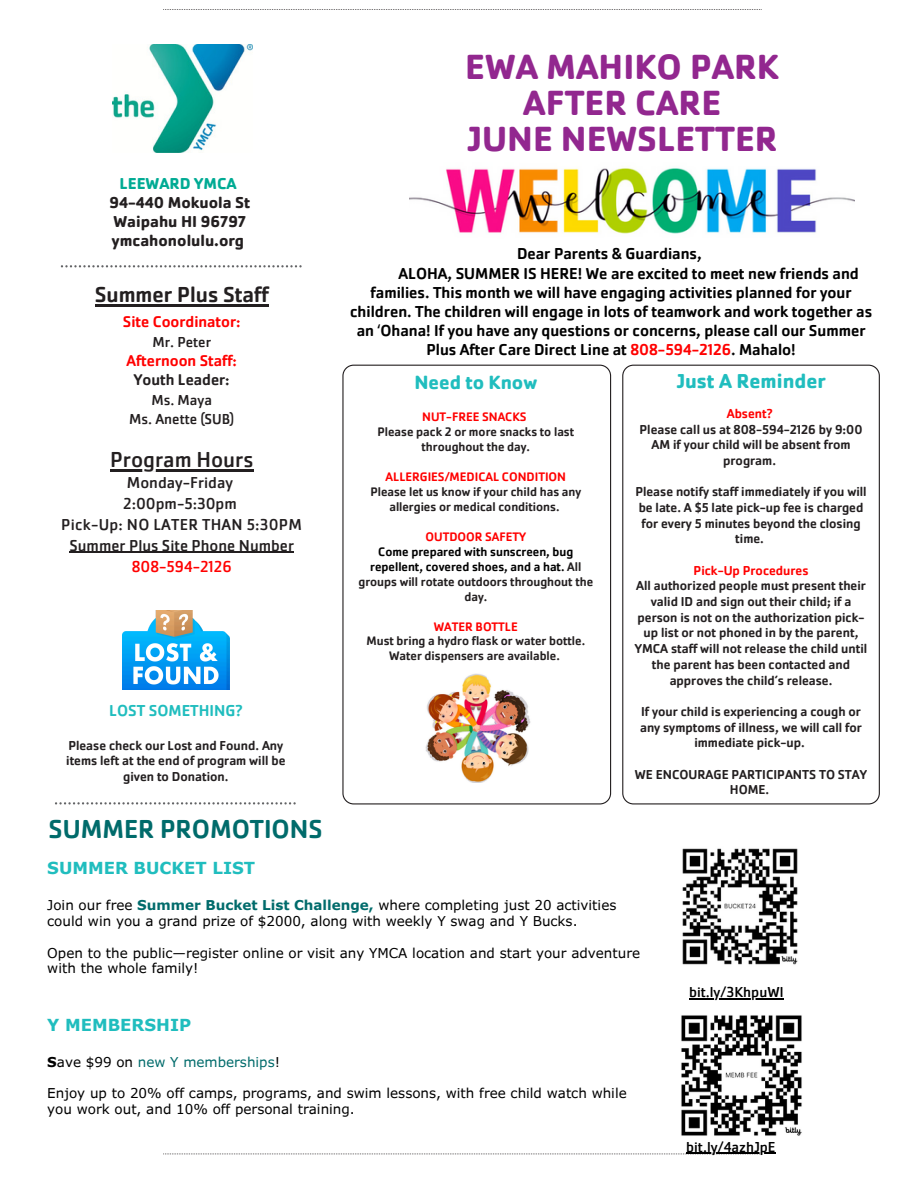
<style>
.page{position:relative;width:918px;height:1188px;background:#fff}
.page>*{position:absolute;margin:0;border:0;box-sizing:border-box;transform-origin:0 0}
.t1{font:700 36.3px/36px "Cachet Pro";color:#92278f;text-align:center}
.t2{font:500 27px "Cachet Pro";color:#006b6b}
.t3{font:500 22.5px "Cachet Pro";color:#231f20}
.t4{font:22.5px "Cachet Pro";color:#231f20}
.t5{font:700 20.85px "Cachet Pro";color:#20bdbe}
.t6{font:700 19.95px "Cachet Pro";color:#20bdbe}
.t7{font:700 16.5px "Verdana Pro";color:#20bdbe}
.t8{font:500 16.35px "Cachet Pro";color:#000}
.t9{font:16.35px/20.9px "Cachet Pro";color:#231f20;text-align:center}
.t10{font:700 16.35px/19px "Cachet Pro";color:#231f20;text-align:center}
.t11{font:500 16.35px "Cachet Pro";color:#20bdbe}
.t12{font:16.35px "Cachet Pro";color:#f00}
.t13{font:500 16.2px/19.8px "Cachet Pro";color:#f00;text-align:center}
.t14{font:15px/18.8px "Cachet Pro";color:#231f20;text-align:center}
.t15{font:15px "Cachet Pro";color:#000}
.t16{font:500 13.5px/15.8px "Cachet Pro";color:#231f20;text-align:center}
.t17{font:13.5px/15.8px "Verdana Pro";color:#000}
.t18{font:13.5px "Verdana Pro";color:#006b6b}
.t19{font:500 13.5px "Cachet Pro";color:#f00}
.t20{font:500 12.75px/15px "Cachet Pro";color:#231f20;text-align:center}
.t21{font:500 12.75px/15px "Cachet Pro";color:#000;text-align:center}
.t22{font:500 12.75px "Cachet Pro";color:#f00}
.s1{color:#00ab94}
.s2{color:#231f20}
.s3{font-family:"Noto Sans";font-weight:400}
.s4{color:#f00}
.s5{font-weight:700;color:#006b6b}
.s6{font-weight:700;color:#000}
.s7{color:#000}
</style>
<div class="page">
<img style="left:112px;top:45px;width:141px;height:108px">
<svg style="left:163px;top:9px;width:599px;height:1px"></svg>
<svg style="left:163px;top:1154px;width:599px;height:1px"></svg>
<svg style="left:55px;top:802px;width:241px;height:3px"></svg>
<svg style="left:61px;top:265px;width:241px;height:2px"></svg>
<svg style="left:622px;top:365px;width:258px;height:439px"></svg>
<img style="left:122px;top:610px;width:107px;height:79px">
<svg style="left:342px;top:365px;width:269px;height:439px"></svg>
<img style="left:409px;top:168px;width:446px;height:66px">
<img style="left:415px;top:670px;width:122px;height:112px">
<hr style="left:95px;top:304px;width:174px;height:2px;background:#231f20">
<hr style="left:110px;top:469px;width:144px;height:2px;background:#231f20">
<hr style="left:70px;top:552px;width:224px;height:1px;background:#231f20">
<hr style="left:689px;top:998px;width:94px;height:1px;background:#000">
<img style="left:681px;top:1015px;width:121px;height:121px">
<hr style="left:686px;top:1153px;width:90px;height:1px;background:#000">
<img style="left:682px;top:848px;width:116px;height:117px">
<p class="t10" style="left:109px;top:174px;width:142px"><span class="s1">LEEWARD YMCA<br></span>94-440 Mokuola St<br>Waipahu HI 96797 ymcahonolulu.org</p>
<p class="t3" style="left:95px;top:280px;width:175px">Summer Plus Staff</p>
<p class="t13" style="left:123px;top:312px;width:119px">Site Coordinator:</p>
<p class="t14" style="left:152px;top:332px;width:60px">Mr. Peter</p>
<p class="t13" style="left:127px;top:350px;width:112px">Afternoon Staff:<br><span class="s2">Youth Leader:</span></p>
<p class="t14" style="left:129px;top:391px;width:107px">Ms. Maya<br>Ms. Anette (SUB)</p>
<p class="t4" style="left:110px;top:445px;width:145px">Program Hours</p>
<p class="t9" style="left:61px;top:472px;width:242px">Monday-Friday<br>2:00pm-5:30pm<br>Pick-Up: NO LATER THAN 5:30PM<br>Summer Plus Site Phone Number</p>
<h3 class="t12" style="left:132px;top:556px;width:101px">808-594-2126</h3>
<p class="t11" style="left:109px;top:700px;width:135px">LOST SOMETHING?</p>
<p class="t16" style="left:66px;top:737px;width:221px">Please check our Lost and Found. Any items left at the end of program will be given to Donation.</p>
<h4 class="t2" style="left:49px;top:812px;width:275px">SUMMER PROMOTIONS</h4>
<p class="t1" style="left:465px;top:49px;width:315px">EWA MAHIKO PARK<br>AFTER CARE<br>JUNE NEWSLETTER</p>
<p class="t8" style="left:517px;top:244px;width:186px">Dear Parents &amp; Guardians,</p>
<p class="t8" style="left:398px;top:263px;width:462px">ALOHA, SUMMER IS HERE! We are excited to meet new friends and</p>
<p class="t8" style="left:371px;top:282px;width:483px">families. This month we will have engaging activities planned for your</p>
<p class="t8" style="left:350px;top:301px;width:523px">children. The children will engage in lots of teamwork and work together as</p>
<p class="t8" style="left:357px;top:320px;width:510px">an <span class="s3">ʻ</span>Ohana! If you have any questions or concerns, please call our Summer</p>
<p class="t8" style="left:426px;top:339px;width:371px">Plus After Care Direct Line at <span class="s4">808-594-2126</span>. Mahalo!</p>
<p class="t5" style="left:676px;top:367px;width:151px">Just A Reminder</p>
<p class="t19" style="left:727px;top:405px;width:47px">Absent?</p>
<p class="t16" style="left:640px;top:421px;width:224px">Please call us at 808-594-2126 by 9:00<br>AM if your child will be absent from program.</p>
<p class="t16" style="left:635px;top:484px;width:233px">Please notify staff immediately if you will be late. A $5 late pick-up fee is charged for every 5 minutes beyond the closing time.</p>
<h6 class="t19" style="left:694px;top:562px;width:116px">Pick-Up Procedures</h6>
<p class="t16" style="left:635px;top:578px;width:234px">All authorized people must present their valid ID and sign out their child; if a person is not on the authorization pick&shy;up list or not phoned in by the parent, YMCA staff will not release the child until the parent has been contacted and approves the child’s release.</p>
<h4 class="t16" style="left:640px;top:703px;width:223px">If your child is experiencing a cough or any symptoms of illness, we will call for immediate pick-up.</h4>
<p class="t16" style="left:635px;top:766px;width:234px">WE ENCOURAGE PARTICIPANTS TO STAY<br>HOME.</p>
<h5 class="t6" style="left:414px;top:369px;width:124px">Need to Know</h5>
<h5 class="t22" style="left:422px;top:409px;width:106px">NUT-FREE SNACKS</h5>
<h5 class="t20" style="left:378px;top:424px;width:198px">Please pack 2 or more snacks to last throughout the day.</h5>
<h3 class="t22" style="left:386px;top:469px;width:182px">ALLERGIES/MEDICAL CONDITION</h3>
<p class="t20" style="left:370px;top:484px;width:212px">Please let us know if your child has any allergies or medical conditions.</p>
<p class="t22" style="left:426px;top:528px;width:102px">OUTDOOR SAFETY</p>
<p class="t21" style="left:359px;top:544px;width:236px">Come prepared with sunscreen, bug repellent, covered shoes, and a hat. <span class="s2">All groups will rotate outdoors throughout the day.</span></p>
<p class="t22" style="left:434px;top:618px;width:86px">WATER BOTTLE</p>
<p class="t20" style="left:366px;top:634px;width:220px">Must bring a hydro flask or water bottle.<br>Water dispensers are available.</p>
<h2 class="t7" style="left:47px;top:858px;width:209px">SUMMER BUCKET LIST</h2>
<p class="t17" style="left:47px;top:897px;width:571px">Join our free <span class="s5">Summer Bucket List Challenge,</span> where completing just 20 activities could win you a grand prize of $2000, along with weekly Y swag and Y Bucks.</p>
<h4 class="t17" style="left:47px;top:944px;width:594px">Open to the public—register online or visit any YMCA location and start your adventure with the whole family!</h4>
<p class="t7" style="left:47px;top:1014px;width:145px">Y MEMBERSHIP</p>
<p class="t18" style="left:47px;top:1053px;width:234px"><span class="s6">S</span><span class="s7">ave $99 on</span> new Y memberships<span class="s7">!</span></p>
<p class="t17" style="left:47px;top:1085px;width:581px">Enjoy up to 20% off camps, programs, and swim lessons, with free child watch while you work out, and 10% off personal training.</p>
<p class="t15" style="left:689px;top:983px;width:96px">bit.ly/3KhpuWl</p>
<p class="t15" style="left:686px;top:1137px;width:91px">bit.ly/4azhJpE</p>
</div>
